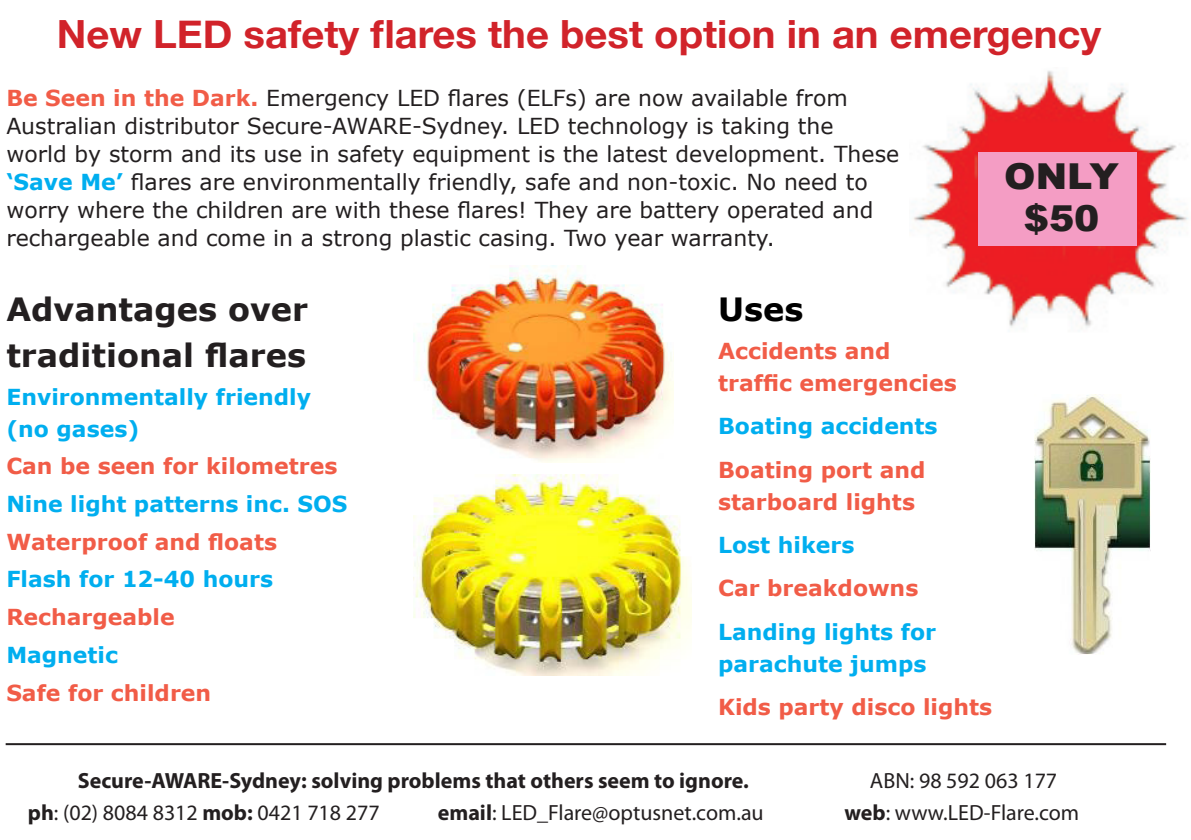
<style>
.page{position:relative;width:1191px;height:840px;background:#fff}
.page>*{position:absolute;margin:0;border:0;box-sizing:border-box;transform-origin:0 0}
.t1{font:700 38.8px "Helvetica Neue";color:#d1232a}
.t2{font:900 35.8px "Arial";color:#231f20;scale:1.06 1}
.t3{font:700 32px "Verdana";color:#231f20}
.t4{font:700 32px "Verdana";color:#000}
.t5{font:22px/28px "Verdana";color:#231f20}
.t6{font:700 22px/32px "Verdana";color:#f15c47}
.t7{font:700 22px/32px "Verdana";color:#00aeef}
.t8{font:22px "Myriad Pro";color:#231f20}
.t9{font:700 22px "Myriad Pro";color:#231f20}
.s1{font-weight:700;color:#f15c47}
.s2{font-weight:700;color:#00aeef}
.s3{font-weight:700}
</style>
<div class="page">
<hr style="left:6px;top:742px;width:1160px;height:2px;background:#231f20">
<img style="left:912px;top:70px;width:277px;height:259px">
<div style="left:978px;top:152px;width:158px;height:94px;background:#f49dc4"></div>
<img style="left:413px;top:474px;width:278px;height:201px">
<img style="left:413px;top:265px;width:261px;height:197px">
<img style="left:1034px;top:394px;width:116px;height:259px">
<p class="t1" style="left:57px;top:10px;width:1046px">New LED safety flares the best option in an emergency</p>
<p class="t5" style="left:6px;top:83px;width:894px"><span class="s1">Be Seen in the Dark.</span> Emergency LED flares (ELFs) are now available from Australian distributor Secure-AWARE-Sydney. LED technology is taking the world by storm and its use in safety equipment is the latest development. These <span class="s2">‘Save Me’</span> flares are environmentally friendly, safe and non-toxic. No need to worry where the children are with these flares! They are battery operated and rechargeable and come in a strong plastic casing. Two year warranty.</p>
<p class="t2" style="left:1004px;top:156px;width:110px">ONLY</p>
<p class="t2" style="left:1023px;top:198px;width:73px">$50</p>
<p class="t3" style="left:6px;top:289px;width:303px">Advantages over</p>
<p class="t3" style="left:6px;top:334px;width:301px">traditional flares</p>
<p class="t7" style="left:6px;top:379px;width:306px">Environmentally friendly (no gases)</p>
<p class="t6" style="left:6px;top:449px;width:333px">Can be seen for kilometres</p>
<p class="t7" style="left:6px;top:487px;width:343px">Nine light patterns inc. SOS</p>
<p class="t6" style="left:6px;top:524px;width:272px">Waterproof and floats</p>
<p class="t7" style="left:6px;top:562px;width:268px">Flash for 12-40 hours</p>
<p class="t6" style="left:6px;top:600px;width:170px">Rechargeable</p>
<p class="t7" style="left:6px;top:637px;width:113px">Magnetic</p>
<p class="t6" style="left:6px;top:675px;width:206px">Safe for children</p>
<p class="t4" style="left:718px;top:289px;width:87px">Uses</p>
<p class="t6" style="left:718px;top:334px;width:240px">Accidents and traffic emergencies</p>
<p class="t7" style="left:718px;top:409px;width:221px">Boating accidents</p>
<p class="t6" style="left:718px;top:452px;width:209px">Boating port and starboard lights</p>
<p class="t7" style="left:718px;top:528px;width:138px">Lost hikers</p>
<p class="t6" style="left:718px;top:571px;width:202px">Car breakdowns</p>
<p class="t7" style="left:718px;top:614px;width:219px">Landing lights for parachute jumps</p>
<p class="t6" style="left:718px;top:690px;width:276px">Kids party disco lights</p>
<p class="t9" style="left:78px;top:765px;width:673px">Secure-AWARE-Sydney: solving problems that others seem to ignore.</p>
<p class="t8" style="left:870px;top:766px;width:189px">ABN: 98 592 063 177</p>
<p class="t8" style="left:28px;top:798px;width:353px"><span class="s3">ph</span>: (02) 8084 8312 <span class="s3">mob:</span> 0421 718 277</p>
<p class="t8" style="left:438px;top:798px;width:327px"><span class="s3">email</span>: LED_Flare@optusnet.com.au</p>
<p class="t8" style="left:844px;top:798px;width:236px"><span class="s3">web</span>: www.LED-Flare.com</p>
</div>
